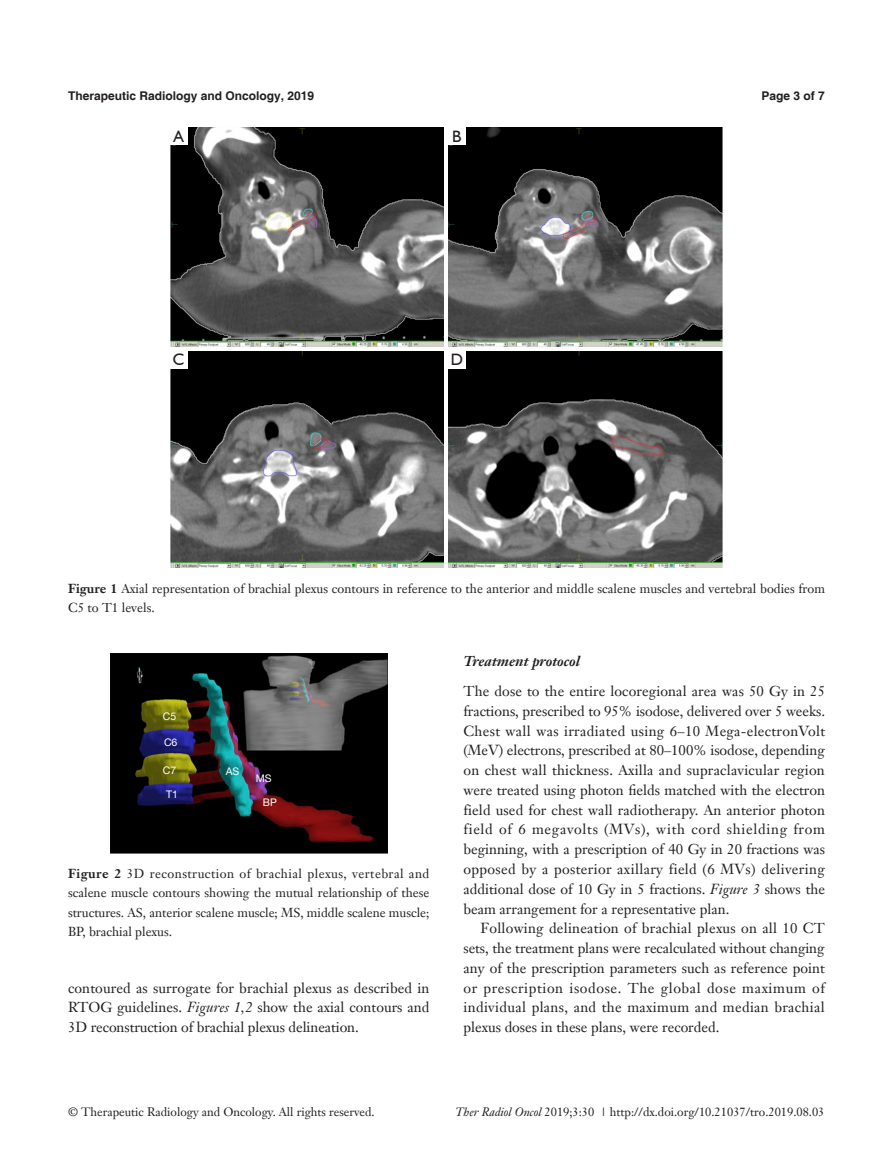
<style>
.page{position:relative;width:893px;height:1170px;background:#fff}
.page>*{position:absolute;margin:0;border:0;box-sizing:border-box;transform-origin:0 0}
.t1{font:16.5px "Humanist 521 BT";color:#231f20}
.t2{font:14.25px/19.8px "Janson Text LT";color:#231f20;text-align:justify}
.二级标题斜体-6_5{font:italic 700 14.25px "Janson Text LT";color:#231f20}
.t3{font:12.75px/19.5px "Janson Text LT";color:#231f20}
.t4{font:12px "Janson Text LT";color:#231f20}
.t5{font:700 12px "Helvetica";color:#231f20}
.一级标题正体{font:10.5px "Helvetica Neue LT Pro";color:#fff}
.s1{font-weight:700}
.s2{font-style:italic}
</style>
<div class="page">
<img style="left:170px;top:128px;width:552px;height:439px">
<hr style="left:170px;top:347px;width:552px;height:4px;background:#fff">
<hr style="left:445px;top:128px;width:3px;height:439px;background:#fff">
<div style="left:170px;top:128px;width:17px;height:17px;background:#fff"></div>
<div style="left:448px;top:128px;width:17px;height:17px;background:#fff"></div>
<div style="left:448px;top:351px;width:17px;height:17px;background:#fff"></div>
<div style="left:170px;top:351px;width:17px;height:17px;background:#fff"></div>
<img style="left:111px;top:654px;width:276px;height:199px">
<p class="t5" style="left:68px;top:88px;width:248px">Therapeutic Radiology and Oncology, 2019</p>
<p class="t5" style="left:762px;top:88px;width:65px">Page 3 of 7</p>
<p class="t1" style="left:174px;top:126px;width:12px">A</p>
<p class="t1" style="left:452px;top:126px;width:11px">B</p>
<p class="t1" style="left:173px;top:349px;width:13px">C</p>
<p class="t1" style="left:451px;top:349px;width:14px">D</p>
<p class="t3" style="left:68px;top:578px;width:758px"><span class="s1">Figure 1</span> Axial representation of brachial plexus contours in reference to the anterior and middle scalene muscles and vertebral bodies from<br>C5 to T1 levels.</p>
<p class="一级标题正体" style="left:163px;top:709px;width:15px">C5</p>
<p class="一级标题正体" style="left:164px;top:735px;width:15px">C6</p>
<p class="一级标题正体" style="left:163px;top:763px;width:15px">C7</p>
<p class="一级标题正体" style="left:166px;top:787px;width:13px">T1</p>
<p class="一级标题正体" style="left:226px;top:765px;width:15px">AS</p>
<p class="一级标题正体" style="left:256px;top:771px;width:17px">MS</p>
<p class="一级标题正体" style="left:263px;top:796px;width:15px">BP</p>
<p class="t3" style="left:68px;top:863px;width:363px;text-align:justify"><span class="s1">Figure 2</span> 3D reconstruction of brachial plexus, vertebral and scalene muscle contours showing the mutual relationship of these structures. AS, anterior scalene muscle; MS, middle scalene muscle; BP, brachial plexus.</p>
<p class="t2" style="left:68px;top:977px;width:363px">contoured as surrogate for brachial plexus as described in RTOG guidelines. <span class="s2">Figures 1,2</span> show the axial contours and 3D reconstruction of brachial plexus delineation.</p>
<p class="二级标题斜体-6_5" style="left:463px;top:652px;width:118px">Treatment protocol</p>
<p class="t2" style="left:463px;top:681px;width:363px">The dose to the entire locoregional area was 50 Gy in 25 fractions, prescribed to 95% isodose, delivered over 5 weeks.<br>Chest wall was irradiated using 6–10 Mega-electronVolt (MeV) electrons, prescribed at 80–100% isodose, depending on chest wall thickness. Axilla and supraclavicular region were treated using photon fields matched with the electron field used for chest wall radiotherapy. An anterior photon field of 6 megavolts (MVs), with cord shielding from beginning, with a prescription of 40 Gy in 20 fractions was opposed by a posterior axillary field (6 MVs) delivering additional dose of 10 Gy in 5 fractions. <span class="s2">Figure 3</span> shows the beam arrangement for a representative plan.</p>
<p class="t2" style="left:463px;top:918px;width:363px;text-indent:17px">Following delineation of brachial plexus on all 10 CT sets, the treatment plans were recalculated without changing any of the prescription parameters such as reference point or prescription isodose. The global dose maximum of individual plans, and the maximum and median brachial plexus doses in these plans, were recorded.</p>
<p class="t4" style="left:68px;top:1104px;width:308px">© Therapeutic Radiology and Oncology. All rights reserved.</p>
<p class="t4" style="left:455px;top:1104px;width:370px"><span class="s2">Ther Radiol Oncol</span> 2019;3:30 | http://dx.doi.org/10.21037/tro.2019.08.03</p>
</div>
